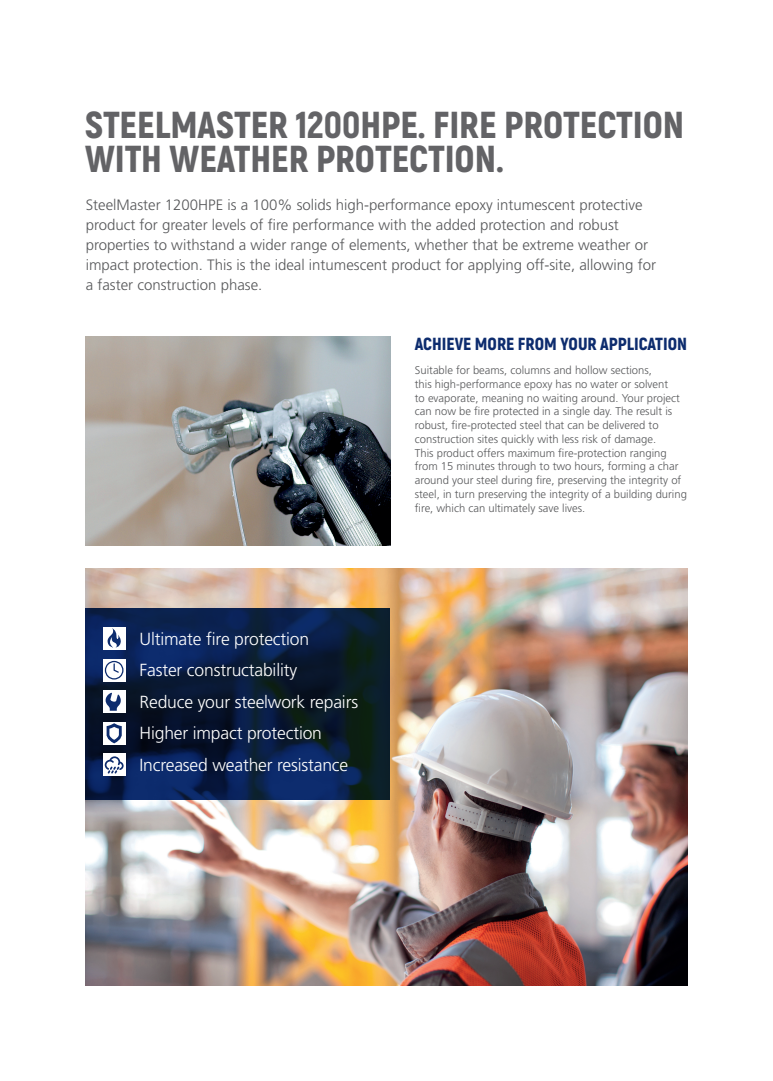
<style>
.page{position:relative;width:773px;height:1081px;background:#fff}
.page>*{position:absolute;margin:0;border:0;box-sizing:border-box;transform-origin:0 0}
.t1{font:900 37.5px/33.8px "Akrobat";color:#636366}
.t2{font:300 17.5px/31.6px "Frutiger";letter-spacing:-.01em;color:#fff}
.t3{font:900 17.5px "Akrobat";color:#0d2c6e}
.t4{font:300 15px/20px "Frutiger";color:#57585a}
.t5{font:300 11.25px/13.8px "Frutiger";color:#57585a}
</style>
<div class="page">
<img style="left:85px;top:569px;width:602px;height:416px">
<svg style="left:85px;top:608px;width:305px;height:191px;background:#0a1e40"></svg>
<div style="left:103px;top:627px;width:22px;height:23px;background:#fff"></div>
<svg style="left:103px;top:659px;width:22px;height:22px"></svg>
<div style="left:103px;top:690px;width:22px;height:23px;background:#fff"></div>
<div style="left:103px;top:722px;width:22px;height:22px;background:#fff"></div>
<div style="left:103px;top:753px;width:22px;height:23px;background:#fff"></div>
<img style="left:85px;top:337px;width:305px;height:209px">
<svg style="left:105px;top:756px;width:19px;height:17px"></svg>
<svg style="left:105px;top:661px;width:18px;height:18px"></svg>
<svg style="left:107px;top:628px;width:14px;height:19px"></svg>
<svg style="left:106px;top:723px;width:16px;height:20px"></svg>
<svg style="left:106px;top:693px;width:15px;height:18px"></svg>
<h1 class="t1" style="left:85px;top:108px;width:600px">STEELMASTER 1200HPE. FIRE PROTECTION<br>WITH WEATHER PROTECTION.</h1>
<p class="t4" style="left:86px;top:195px;width:572px">SteelMaster 1200HPE is a 100% solids high-performance epoxy intumescent protective product for greater levels of fire performance with the added protection and robust properties to withstand a wider range of elements, whether that be extreme weather or impact protection. This is the ideal intumescent product for applying off-site, allowing for a faster construction phase.</p>
<h2 class="t2" style="left:139px;top:623px;width:220px">Ultimate fire protection<br>Faster constructability<br>Reduce your steelwork repairs<br>Higher impact protection<br>Increased weather resistance</h2>
<h2 class="t3" style="left:415px;top:332px;width:274px">ACHIEVE MORE FROM YOUR APPLICATION</h2>
<p class="t5" style="left:415px;top:363px;width:273px">Suitable for beams, columns and hollow sections,<br>this high-performance epoxy has no water or solvent<br>to evaporate, meaning no waiting around. Your project can now be fire protected in a single day. The result is robust, fire-protected steel that can be delivered to construction sites quickly with less risk of damage.<br>This product offers maximum fire-protection ranging from 15 minutes through to two hours, forming a char around your steel during fire, preserving the integrity of steel, in turn preserving the integrity of a building during fire, which can ultimately save lives.</p>
</div>
